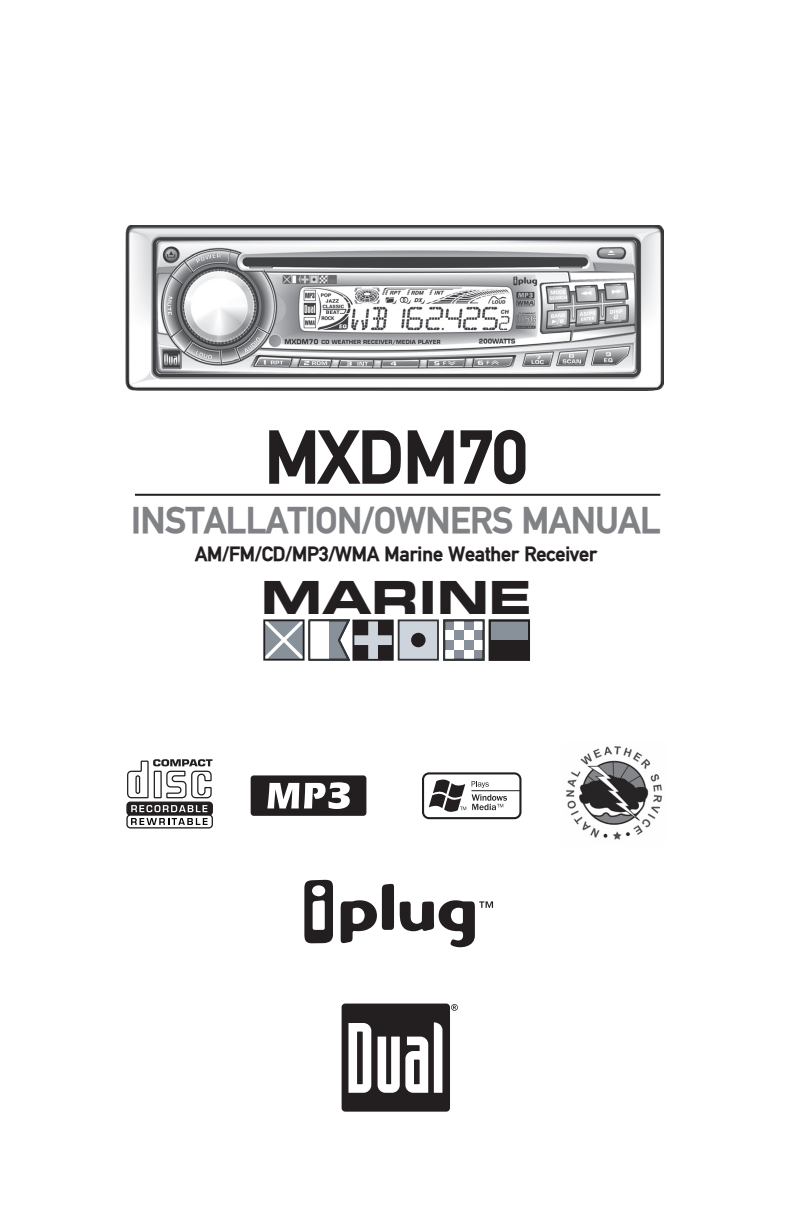
<style>
.page{position:relative;width:792px;height:1224px;background:#fff}
.page>*{position:absolute;margin:0;border:0;box-sizing:border-box;transform-origin:0 0}
.t1{font:700 72px "DIN Mittelschrift";color:#231f20}
.t2{font:45.6px "Eurostile Bold Extended Two";color:#231f20}
.t3{font:700 36px "DIN Mittelschrift";color:#808285}
.t4{font:700 20px "DIN Mittelschrift";color:#231f20}
</style>
<div class="page">
<svg style="left:341px;top:1003px;width:109px;height:109px"></svg>
<div style="left:342px;top:1004px;width:108px;height:107px;background:#231f20;border-radius:4px"></div>
<svg style="left:348px;top:1022px;width:95px;height:71px"></svg>
<svg style="left:451px;top:1004px;width:7px;height:7px"></svg>
<hr style="left:135px;top:494px;width:525px;height:2px;background:#231f20">
<svg style="left:251px;top:775px;width:115px;height:41px"></svg>
<svg style="left:419px;top:769px;width:106px;height:53px"></svg>
<svg style="left:422px;top:772px;width:100px;height:47px"></svg>
<svg style="left:304px;top:880px;width:189px;height:68px"></svg>
<svg style="left:264px;top:619px;width:129px;height:42px"></svg>
<div style="left:353px;top:620px;width:41px;height:41px;border:2px solid #231f20"></div>
<div style="left:399px;top:620px;width:39px;height:40px;background:#ced4db"></div>
<div style="left:398px;top:619px;width:41px;height:42px;border:2px solid #323436"></div>
<div style="left:411px;top:633px;width:15px;height:14px;background:#231f20;border-radius:50%"></div>
<div style="left:444px;top:620px;width:40px;height:40px;background:#88919a"></div>
<div style="left:454px;top:620px;width:10px;height:10px;background:#fff"></div>
<div style="left:474px;top:620px;width:10px;height:10px;background:#fff"></div>
<div style="left:464px;top:630px;width:10px;height:10px;background:#fff"></div>
<div style="left:474px;top:640px;width:10px;height:10px;background:#fff"></div>
<div style="left:464px;top:650px;width:10px;height:10px;background:#fff"></div>
<div style="left:454px;top:640px;width:10px;height:10px;background:#fff"></div>
<div style="left:444px;top:630px;width:10px;height:10px;background:#fff"></div>
<div style="left:444px;top:650px;width:10px;height:10px;background:#fff"></div>
<div style="left:443px;top:619px;width:42px;height:42px;border:2px solid #323436"></div>
<div style="left:490px;top:620px;width:39px;height:40px;background:#88919a"></div>
<div style="left:489px;top:619px;width:41px;height:42px;border:2px solid #231f20"></div>
<div style="left:490px;top:640px;width:39px;height:20px;background:#231f20"></div>
<div style="left:489px;top:620px;width:41px;height:41px;border:2px solid #231f20"></div>
<img style="left:566px;top:746px;width:97px;height:94px">
<img style="left:125px;top:225px;width:539px;height:165px">
<svg style="left:127px;top:802px;width:85px;height:13px"></svg>
<div style="left:126px;top:802px;width:87px;height:14px;border:1px solid #231f20;border-radius:3px"></div>
<svg style="left:127px;top:759px;width:86px;height:40px"></svg>
<svg style="left:131px;top:805px;width:76px;height:7px"></svg>
<div style="left:126px;top:814px;width:87px;height:14px;border:1px solid #231f20;border-radius:3px"></div>
<svg style="left:131px;top:818px;width:77px;height:7px"></svg>
<h1 class="t1" style="left:265px;top:415px;width:264px">MXDM70</h1>
<h3 class="t3" style="left:132px;top:499px;width:530px">INSTALLATION/OWNERS MANUAL</h3>
<p class="t4" style="left:195px;top:542px;width:403px">AM/FM/CD/MP3/WMA Marine Weather Receiver</p>
<h2 class="t2" style="left:261px;top:566px;width:272px">MARINE</h2>
</div>
